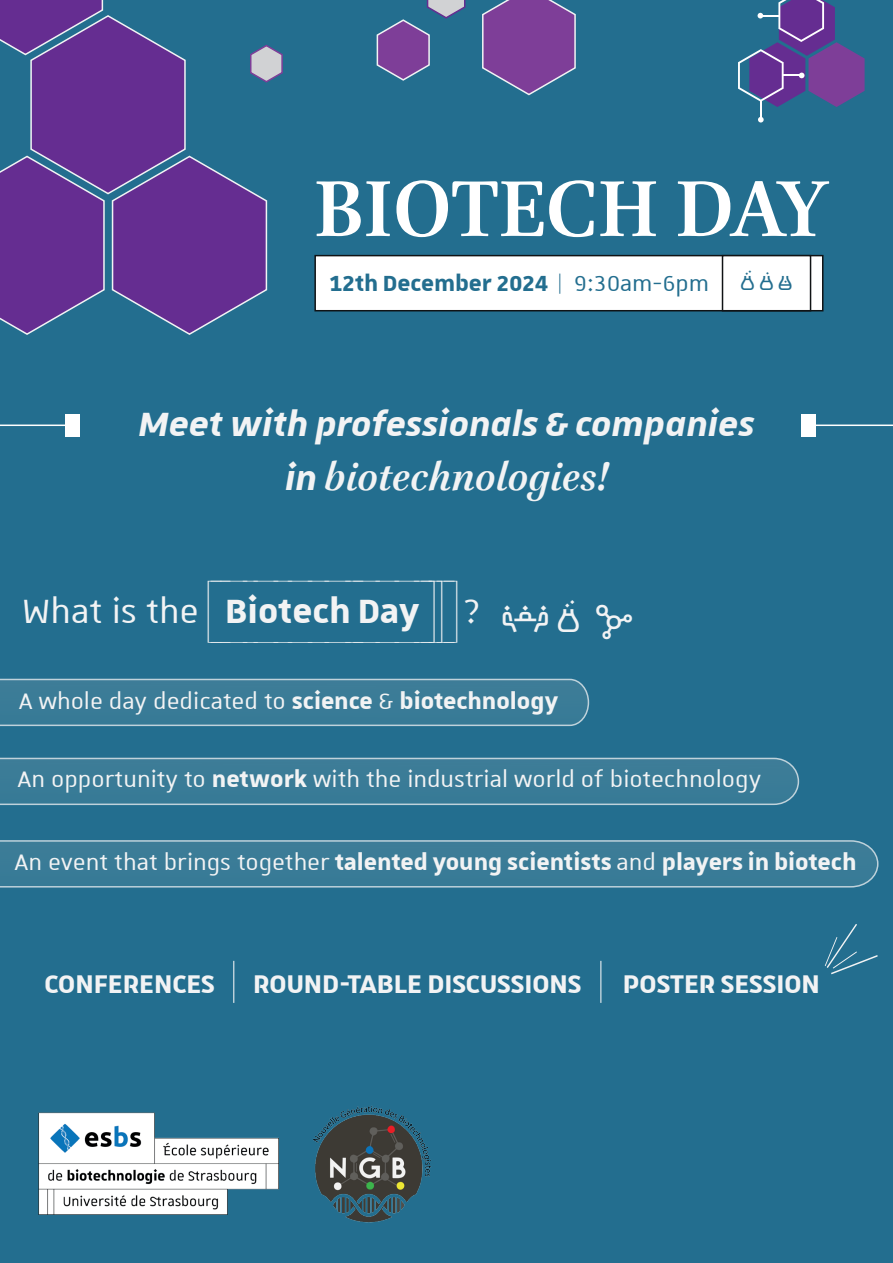
<style>
.page{position:relative;width:893px;height:1263px;background:#236e8f}
.page>*{position:absolute;margin:0;border:0;box-sizing:border-box;transform-origin:0 0}
.t1{font:700 89.4px "Brill";letter-spacing:-.005em;color:#fff}
.t2{font:italic 700 45px "Unistra A";color:#f2f3f4}
.t3{font:700 45px "Unistra Encadre";color:#f2f3f4}
.t4{font:italic 700 45px "Brill";color:#f2f3f4}
.t5{font:700 34.2px "Unistra A";color:#f2f3f4}
.t6{font:30px "Unistra A";color:#f2f3f4}
.t7{font:700 30px "Unistra A";color:#f2f3f4}
.t8{font:700 29.25px "Unistra A";color:#236e8f}
.s1{font-weight:400}
.s2{font-family:"Unistra A"}
.s3{font-family:"Unistra A";font-weight:400}
.s4{font-weight:700}
</style>
<div class="page">
<svg style="left:482px;top:0;width:94px;height:96px"></svg>
<svg style="left:376px;top:0;width:90px;height:81px"></svg>
<svg style="left:0;top:0;width:283px;height:335px"></svg>
<svg style="left:738px;top:0;width:127px;height:123px"></svg>
<div style="left:315px;top:256px;width:508px;height:55px;background:#fff"></div>
<div style="left:314px;top:255px;width:509px;height:56px;border:2px solid #101315"></div>
<div style="left:722px;top:255px;width:89px;height:56px;border:2px solid #101315"></div>
<img style="left:39px;top:1113px;width:239px;height:102px">
<img style="left:313px;top:1106px;width:118px;height:116px">
<div style="left:65px;top:414px;width:14px;height:22px;background:#fff"></div>
<hr style="left:0;top:424px;width:66px;height:2px;background:#fff">
<div style="left:801px;top:414px;width:15px;height:22px;background:#fff"></div>
<hr style="left:814px;top:424px;width:79px;height:2px;background:#fff">
<svg style="left:0;top:679px;width:589px;height:47px;background:#41809a"></svg>
<svg style="left:0;top:840px;width:878px;height:47px;background:#407f9a"></svg>
<svg style="left:0;top:758px;width:799px;height:47px;background:#41809a"></svg>
<hr style="left:233px;top:961px;width:1px;height:42px;background:#f2f3f4">
<hr style="left:600px;top:961px;width:1px;height:42px;background:#f2f3f4">
<svg style="left:825px;top:924px;width:53px;height:50px"></svg>
<h1 class="t1" style="left:314px;top:147px;width:514px">BIOTECH DAY</h1>
<p class="t8" style="left:329px;top:267px;width:381px">12th December 2024 <span class="s1">| 9:30am-6pm</span></p>
<h2 class="t2" style="left:138px;top:399px;width:618px">Meet with professionals &amp; companies</h2>
<h2 class="t4" style="left:285px;top:445px;width:324px"><span class="s2">in</span> biotechnologies!</h2>
<h2 class="t3" style="left:22px;top:580px;width:459px"><span class="s3">What is the</span> <span class="s1">(_</span>BIOTECH_DAY_))_) <span class="s3">?</span></h2>
<p class="t6" style="left:19px;top:685px;width:541px">A whole day dedicated to <span class="s4">science</span> &amp; <span class="s4">biotechnology</span></p>
<p class="t6" style="left:18px;top:764px;width:745px">An opportunity to <span class="s4">network</span> with the industrial world of biotechnology</p>
<p class="t7" style="left:15px;top:845px;width:843px"><span class="s1">An event that brings together</span> talented young scientists <span class="s1">and</span> players in biotech</p>
<p class="t5" style="left:45px;top:964px;width:777px">CONFERENCES ROUND-TABLE DISCUSSIONS POSTER SESSION</p>
</div>
